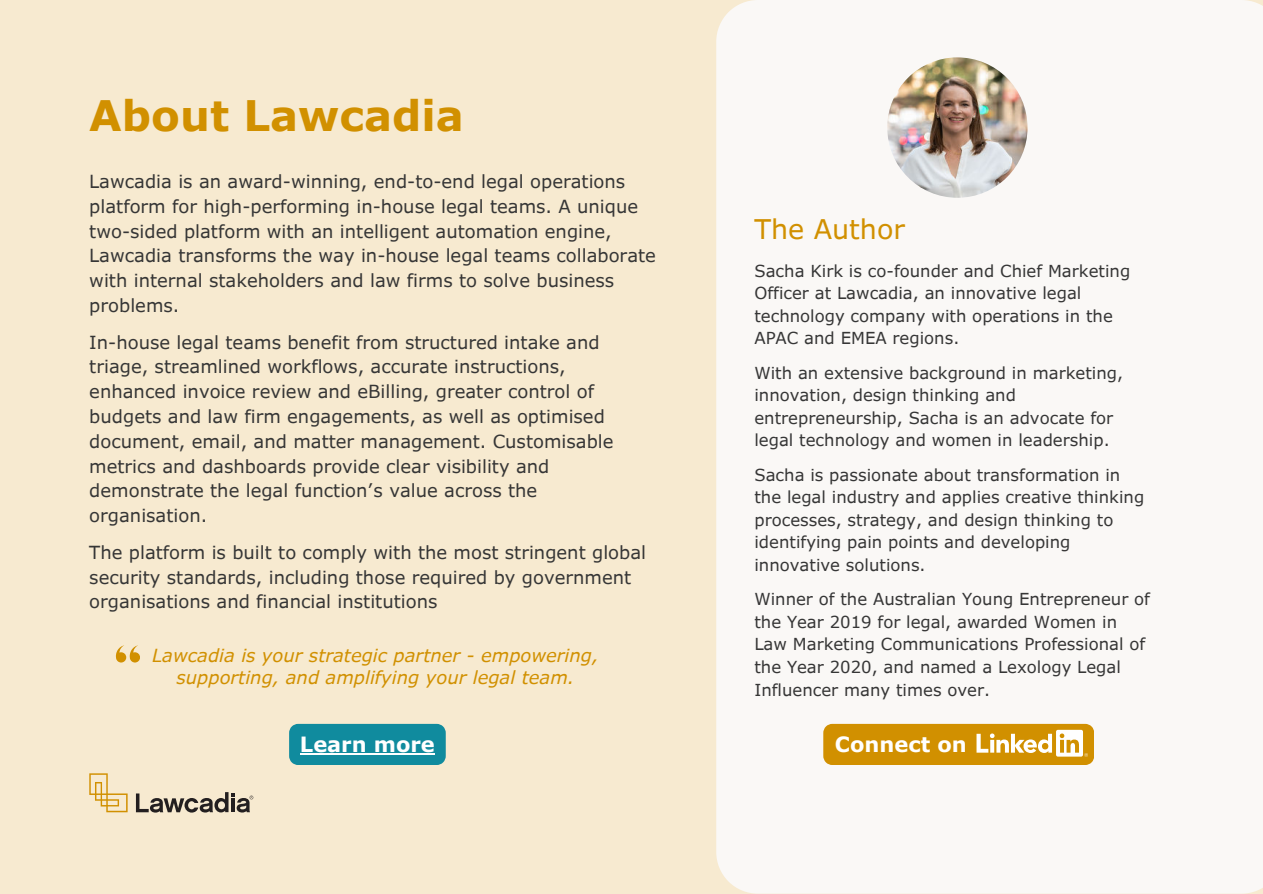
<style>
.page{position:relative;width:1263px;height:894px;background:#fff}
.page>*{position:absolute;margin:0;border:0;box-sizing:border-box;transform-origin:0 0}
.t1{font:700 42px "Verdana Pro";color:#d19000}
.t2{font:27px "Verdana Pro";color:#d19000}
.t3{font:700 21px "Verdana Pro";color:#fff}
.t4{font:18px/24.8px "Verdana Pro";color:#363636}
.t5{font:italic 18px/21.3px "Verdana Pro";color:#d19000;text-align:center}
.t6{font:16.5px/22.5px "Verdana Pro";color:#363636}
</style>
<div class="page">
<div style="left:0;top:0;width:1263px;height:893px;background:#f7ead0"></div>
<svg style="left:89px;top:773px;width:39px;height:39px"></svg>
<svg style="left:136px;top:792px;width:117px;height:20px"></svg>
<div style="left:716px;top:0;width:547px;height:892px;background:#faf8f6"></div>
<img style="left:887px;top:57px;width:140px;height:141px;border-radius:50%">
<svg style="left:116px;top:645px;width:24px;height:17px"></svg>
<div style="left:289px;top:723px;width:157px;height:41px;background:#108b9e"></div>
<hr style="left:300px;top:753px;width:135px;height:1px;background:#fff">
<svg style="left:823px;top:723px;width:271px;height:41px;background:#d79f23"></svg>
<h1 class="t1" style="left:89px;top:89px;width:376px">About Lawcadia</h1>
<p class="t4" style="left:89px;top:169px;width:568px">Lawcadia is an award-winning, end-to-end legal operations platform for high-performing in-house legal teams. A unique two-sided platform with an intelligent automation engine, Lawcadia transforms the way in-house legal teams collaborate with internal stakeholders and law firms to solve business problems.</p>
<p class="t4" style="left:89px;top:330px;width:526px">In-house legal teams benefit from structured intake and triage, streamlined workflows, accurate instructions, enhanced invoice review and eBilling, greater control of budgets and law firm engagements, as well as optimised document, email, and matter management. Customisable metrics and dashboards provide clear visibility and demonstrate the legal function’s value across the organisation.</p>
<p class="t4" style="left:89px;top:540px;width:558px">The platform is built to comply with the most stringent global security standards, including those required by government organisations and financial institutions</p>
<p class="t5" style="left:152px;top:645px;width:448px">Lawcadia is your strategic partner - empowering, supporting, and amplifying your legal team.</p>
<p class="t3" style="left:300px;top:730px;width:136px">Learn more</p>
<h2 class="t2" style="left:754px;top:212px;width:152px">The Author</h2>
<p class="t6" style="left:754px;top:259px;width:377px">Sacha Kirk is co-founder and Chief Marketing Officer at Lawcadia, an innovative legal technology company with operations in the APAC and EMEA regions.</p>
<p class="t6" style="left:754px;top:361px;width:370px">With an extensive background in marketing, innovation, design thinking and entrepreneurship, Sacha is an advocate for legal technology and women in leadership.</p>
<p class="t6" style="left:754px;top:463px;width:391px">Sacha is passionate about transformation in the legal industry and applies creative thinking processes, strategy, and design thinking to identifying pain points and developing innovative solutions.</p>
<p class="t6" style="left:754px;top:588px;width:397px">Winner of the Australian Young Entrepreneur of the Year 2019 for legal, awarded Women in Law Marketing Communications Professional of the Year 2020, and named a Lexology Legal Influencer many times over.</p>
<p class="t3" style="left:835px;top:730px;width:133px">Connect on</p>
</div>
